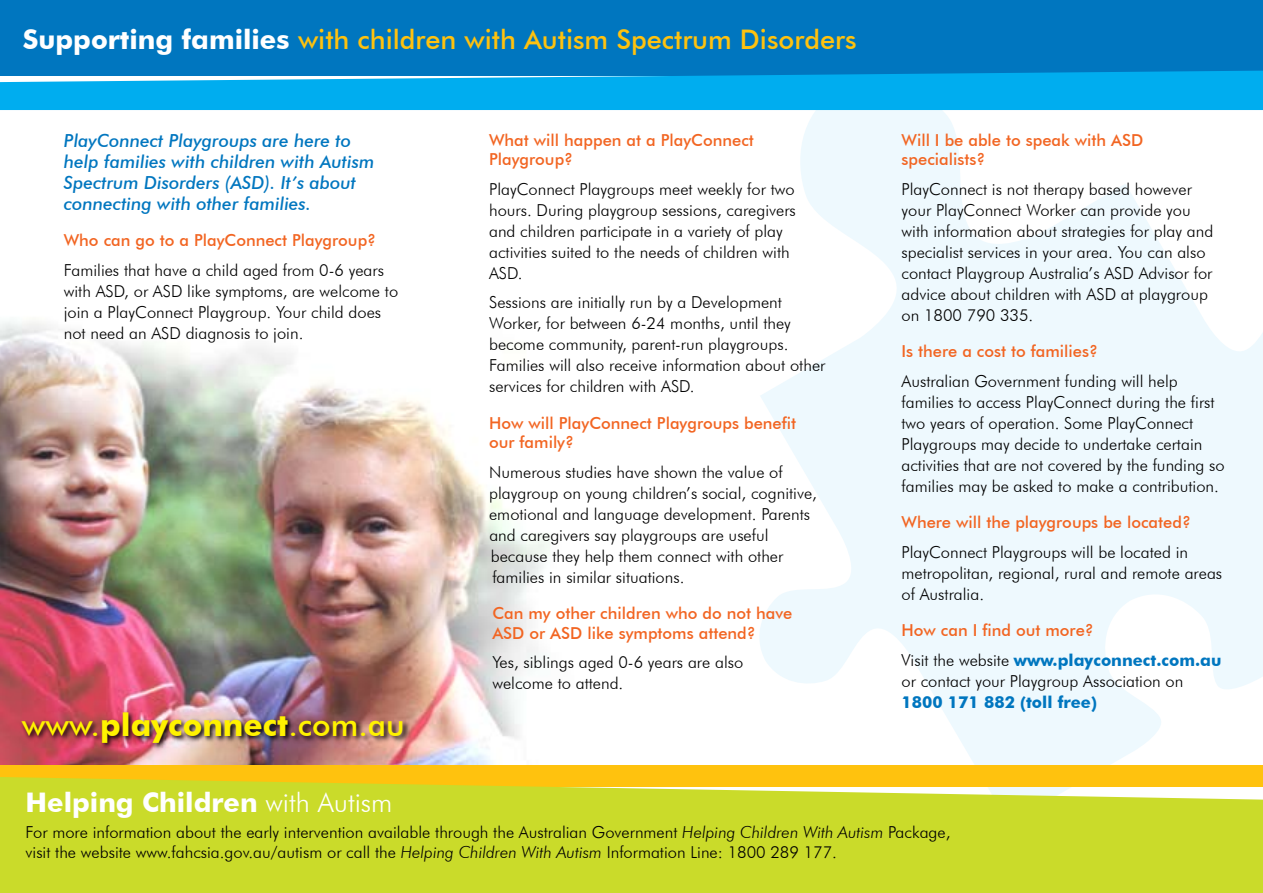
<style>
.page{position:relative;width:1263px;height:893px;background:#fff}
.page>*{position:absolute;margin:0;border:0;box-sizing:border-box;transform-origin:0 0}
.t1{font:500 31.5px "Futura BT";color:#fff200}
.t2{font:500 27px "Futura BT";color:#ffc20e}
.t3{font:700 27px "Futura BT";color:#fff}
.t4{font:italic 500 18px/21px "Futura BT";color:#0076bf}
.t5{font:300 16.5px/21px "Futura BT";color:#000}
.t6{font:500 16.5px/19.5px "Futura BT";color:#f26522}
.t7{font:700 16.5px/29.5px "Futura BT";color:#0076bf}
.s1{font-weight:700;color:#fff}
.s2{font-weight:700}
.s3{font-weight:500;color:#f26522}
.s4{font-weight:300;color:#000}
.s5{font-weight:300}
.s6{font-style:italic}
</style>
<div class="page">
<img style="left:0;top:321px;width:550px;height:444px">
<svg style="left:759px;top:110px;width:504px;height:655px;fill:#eef9fe"></svg>
<div style="left:0;top:765px;width:1263px;height:22px;background:#ffc20e"></div>
<svg style="left:0;top:777px;width:1263px;height:116px;background:#cfda2e"></svg>
<div style="left:0;top:0;width:1263px;height:76px;background:#0076bf"></div>
<svg style="left:0;top:71px;width:1263px;height:39px;background:#0aabeb"></svg>
<img style="left:20px;top:709px;width:390px;height:42px">
<h2 class="t2" style="left:23px;top:23px;width:835px"><span class="s1">Supporting families</span> with children with Autism Spectrum Disorders</h2>
<p class="t4" style="left:64px;top:130px;width:312px">PlayConnect Playgroups are here to help families with children with Autism Spectrum Disorders (ASD). It’s about connecting with other families.</p>
<p class="t6" style="left:64px;top:231px;width:314px">Who can go to a PlayConnect Playgroup?</p>
<p class="t5" style="left:64px;top:259px;width:336px">Families that have a child aged from 0-6 years with ASD, or ASD like symptoms, are welcome to join a PlayConnect Playgroup. Your child does not need an ASD diagnosis to join.</p>
<h1 class="t1" style="left:22px;top:706px;width:384px">www.<span class="s2">playconnect</span>.com.au</h1>
<p class="t6" style="left:489px;top:130px;width:266px">What will happen at a PlayConnect<br>Playgroup?</p>
<p class="t5" style="left:489px;top:178px;width:308px">PlayConnect Playgroups meet weekly for two hours. During playgroup sessions, caregivers and children participate in a variety of play activities suited to the needs of children with ASD.</p>
<p class="t5" style="left:489px;top:292px;width:338px">Sessions are initially run by a Development Worker, for between 6-24 months, until they become community, parent-run playgroups.<br>Families will also receive information about other services for children with ASD.</p>
<p class="t6" style="left:489px;top:413px;width:308px">How will PlayConnect Playgroups benefit our family?</p>
<p class="t5" style="left:489px;top:461px;width:329px">Numerous studies have shown the value of playgroup on young children’s social, cognitive, emotional and language development. Parents and caregivers say playgroups are useful because they help them connect with other families in similar situations.</p>
<p class="t6" style="left:492px;top:604px;width:302px">Can my other children who do not have<br>ASD or ASD like symptoms attend?</p>
<p class="t5" style="left:492px;top:652px;width:252px">Yes, siblings aged 0-6 years are also welcome to attend.</p>
<p class="t6" style="left:901px;top:130px;width:243px">Will I be able to speak with ASD specialists?</p>
<p class="t5" style="left:901px;top:178px;width:313px">PlayConnect is not therapy based however your PlayConnect Worker can provide you with information about strategies for play and specialist services in your area. You can also contact Playgroup Australia’s ASD Advisor for advice about children with ASD at playgroup on 1800 790 335.</p>
<p class="t6" style="left:901px;top:342px;width:198px">Is there a cost to families?</p>
<p class="t5" style="left:901px;top:370px;width:325px">Australian Government funding will help families to access PlayConnect during the first two years of operation. Some PlayConnect Playgroups may decide to undertake certain activities that are not covered by the funding so families may be asked to make a contribution.</p>
<p class="t6" style="left:901px;top:513px;width:291px">Where will the playgroups be located?</p>
<p class="t5" style="left:901px;top:541px;width:322px">PlayConnect Playgroups will be located in metropolitan, regional, rural and remote areas of Australia.</p>
<p class="t7" style="left:901px;top:616px;width:321px"><span class="s3">How can I find out more?<br></span><span class="s4">Visit the website</span> www.playconnect.com.au</p>
<p class="t5" style="left:901px;top:670px;width:283px">or contact your Playgroup Association on</p>
<p class="t7" style="left:901px;top:687px;width:197px">1800 171 882 (toll free)</p>
<h2 class="t3" style="left:26px;top:786px;width:369px">Helping Children <span class="s5">with Autism</span></h2>
<p class="t5" style="left:26px;top:822px;width:926px;line-height:19.8px">For more information about the early intervention available through the Australian Government <span class="s6">Helping Children With Autism</span> Package, visit the website www.fahcsia.gov.au/autism or call the <span class="s6">Helping Children With Autism</span> Information Line: 1800 289 177.</p>
</div>
